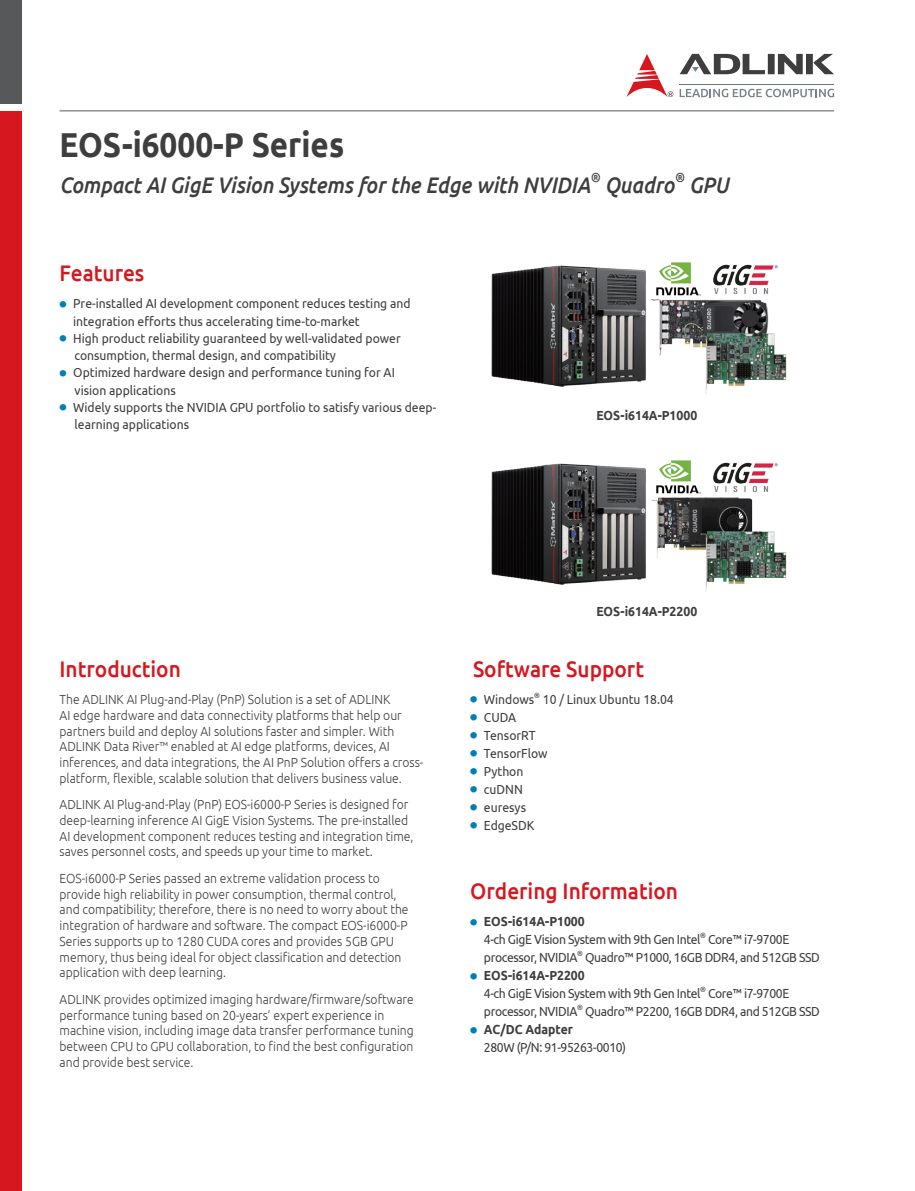
<style>
.page{position:relative;width:915px;height:1191px;background:#fff}
.page>*{position:absolute;margin:0;border:0;box-sizing:border-box;transform-origin:0 0}
.t1{font:700 34.5px "Ubuntu";color:#3e3e3f;scale:.91 1}
.t2{font:italic 500 22.5px "Ubuntu";color:#3e3e3f;scale:.91 1}
.t3{font:500 22.5px "Ubuntu";color:#d7171f;scale:.93 1}
.t4{font:300 13.2px/15.8px "Ubuntu";color:#3e3e3f;scale:.92 1}
.t5{font:13.2px/17.2px "Ubuntu";color:#3e3e3f;scale:.92 1}
.t6{font:13.2px/18px "Ubuntu";letter-spacing:-.03em;color:#3e3e3f;scale:.92 1}
.t7{font:700 13.2px "Ubuntu";color:#3e3e3f;scale:.92 1}
.t8{font:italic 500 13.05px "Ubuntu";color:#3e3e3f;scale:.91 1}
.t9{font:7.65px "Ubuntu";color:#3e3e3f;scale:.92 1}
.s1{font-family:"Adobe Ming Std";font-weight:300;font-size:7.2px;color:#007fb4}
.s2{font-weight:700}
</style>
<div class="page">
<div style="left:0;top:111px;width:21px;height:1080px;background:#d7171f"></div>
<div style="left:0;top:0;width:21px;height:104px;background:#57585a"></div>
<hr style="left:60px;top:110px;width:773px;height:1px;background:#57585a">
<svg style="left:679px;top:89px;width:154px;height:8px"></svg>
<svg style="left:680px;top:54px;width:153px;height:20px"></svg>
<svg style="left:626px;top:54px;width:47px;height:43px"></svg>
<hr style="left:679px;top:84px;width:154px;height:1px;background:#727477">
<img style="left:491px;top:262px;width:296px;height:132px">
<img style="left:491px;top:460px;width:296px;height:132px">
<h1 class="t1" style="left:60px;top:124px;width:314px">EOS-i6000-P Series</h1>
<h2 class="t2" style="left:60px;top:171px;width:584px">Compact AI GigE Vision Systems for the Edge with NVIDIA</h2>
<p class="t8" style="left:590px;top:169px;width:12px">®</p>
<h2 class="t2" style="left:604px;top:171px;width:78px">Quadro</h2>
<p class="t8" style="left:674px;top:169px;width:12px">®</p>
<h2 class="t2" style="left:688px;top:171px;width:45px">GPU</h2>
<h2 class="t3" style="left:60px;top:259px;width:93px">Features</h2>
<p class="t5" style="left:73px;top:294px;width:368px;text-indent:-13px"><span class="s1">●</span> Pre-installed AI development component reduces testing and integration efforts thus accelerating time-to-market</p>
<p class="t5" style="left:75px;top:329px;width:356px;text-indent:-15px"><span class="s1">●</span> High product reliability guaranteed by well-validated power consumption, thermal design, and compatibility</p>
<p class="t5" style="left:75px;top:363px;width:349px;text-indent:-15px"><span class="s1">●</span> Optimized hardware design and performance tuning for AI vision applications</p>
<p class="t5" style="left:75px;top:398px;width:394px;text-indent:-15px"><span class="s1">●</span> Widely supports the NVIDIA GPU portfolio to satisfy various deep&shy;learning applications</p>
<p class="t7" style="left:596px;top:407px;width:111px">EOS-i614A-P1000</p>
<h2 class="t3" style="left:60px;top:654px;width:132px">Introduction</h2>
<p class="t4" style="left:60px;top:691px;width:396px">The ADLINK AI Plug-and-Play (PnP) Solution is a set of ADLINK<br>AI edge hardware and data connectivity platforms that help our partners build and deploy AI solutions faster and simpler. With ADLINK Data River™ enabled at AI edge platforms, devices, AI inferences, and data integrations, the AI PnP Solution offers a cross&shy;platform, flexible, scalable solution that delivers business value.</p>
<p class="t4" style="left:60px;top:796px;width:386px">ADLINK AI Plug-and-Play (PnP) EOS-i6000-P Series is designed for deep-learning inference AI GigE Vision Systems. The pre-installed AI development component reduces testing and integration time, saves personnel costs, and speeds up your time to market.</p>
<p class="t4" style="left:60px;top:870px;width:381px">EOS-i6000-P Series passed an extreme validation process to provide high reliability in power consumption, thermal control, and compatibility; therefore, there is no need to worry about the integration of hardware and software. The compact EOS-i6000-P Series supports up to 1280 CUDA cores and provides 5GB GPU memory, thus being ideal for object classification and detection application with deep learning.</p>
<p class="t4" style="left:60px;top:990px;width:386px">ADLINK provides optimized imaging hardware/firmware/software performance tuning based on 20-years’ expert experience in machine vision, including image data transfer performance tuning between CPU to GPU collaboration, to find the best configuration and provide best service.</p>
<p class="t7" style="left:596px;top:603px;width:111px">EOS-i614A-P2200</p>
<h2 class="t3" style="left:473px;top:654px;width:185px">Software Support</h2>
<p class="t5" style="left:470px;top:690px;width:71px"><span class="s1">●</span> Windows</p>
<p class="t9" style="left:534px;top:690px;width:8px">®</p>
<p class="t5" style="left:542px;top:690px;width:144px">10 / Linux Ubuntu 18.04</p>
<p class="t5" style="left:470px;top:708px;width:52px"><span class="s1">●</span> CUDA</p>
<p class="t5" style="left:470px;top:726px;width:73px"><span class="s1">●</span> TensorRT</p>
<p class="t5" style="left:470px;top:744px;width:85px"><span class="s1">●</span> TensorFlow</p>
<p class="t5" style="left:470px;top:762px;width:59px"><span class="s1">●</span> Python</p>
<p class="t5" style="left:470px;top:780px;width:59px"><span class="s1">●</span> cuDNN</p>
<p class="t5" style="left:470px;top:798px;width:62px"><span class="s1">●</span> euresys</p>
<p class="t5" style="left:470px;top:816px;width:71px"><span class="s1">●</span> EdgeSDK</p>
<h2 class="t3" style="left:470px;top:876px;width:225px">Ordering Information</h2>
<p class="t6" style="left:483px;top:912px;width:237px;text-indent:-14px"><span class="s1">●</span> <span class="s2">EOS-i614A-P1000<br></span>4-ch GigE Vision System with 9th Gen Intel</p>
<p class="t9" style="left:700px;top:930px;width:8px">®</p>
<p class="t6" style="left:708px;top:930px;width:90px">Core™ i7-9700E</p>
<p class="t6" style="left:483px;top:948px;width:103px">processor, NVIDIA</p>
<p class="t9" style="left:577px;top:948px;width:8px">®</p>
<p class="t6" style="left:585px;top:948px;width:257px">Quadro™ P1000, 16GB DDR4, and 512GB SSD</p>
<p class="t6" style="left:483px;top:966px;width:237px;text-indent:-14px"><span class="s1">●</span> <span class="s2">EOS-i614A-P2200<br></span>4-ch GigE Vision System with 9th Gen Intel</p>
<p class="t9" style="left:700px;top:984px;width:8px">®</p>
<p class="t6" style="left:708px;top:984px;width:90px">Core™ i7-9700E</p>
<p class="t6" style="left:483px;top:1002px;width:103px">processor, NVIDIA</p>
<p class="t9" style="left:577px;top:1002px;width:8px">®</p>
<p class="t6" style="left:585px;top:1002px;width:257px">Quadro™ P2200, 16GB DDR4, and 512GB SSD</p>
<p class="t6" style="left:483px;top:1020px;width:156px;text-indent:-14px"><span class="s1">●</span> <span class="s2">AC/DC Adapter<br></span>280W (P/N: 91-95263-0010)</p>
</div>
